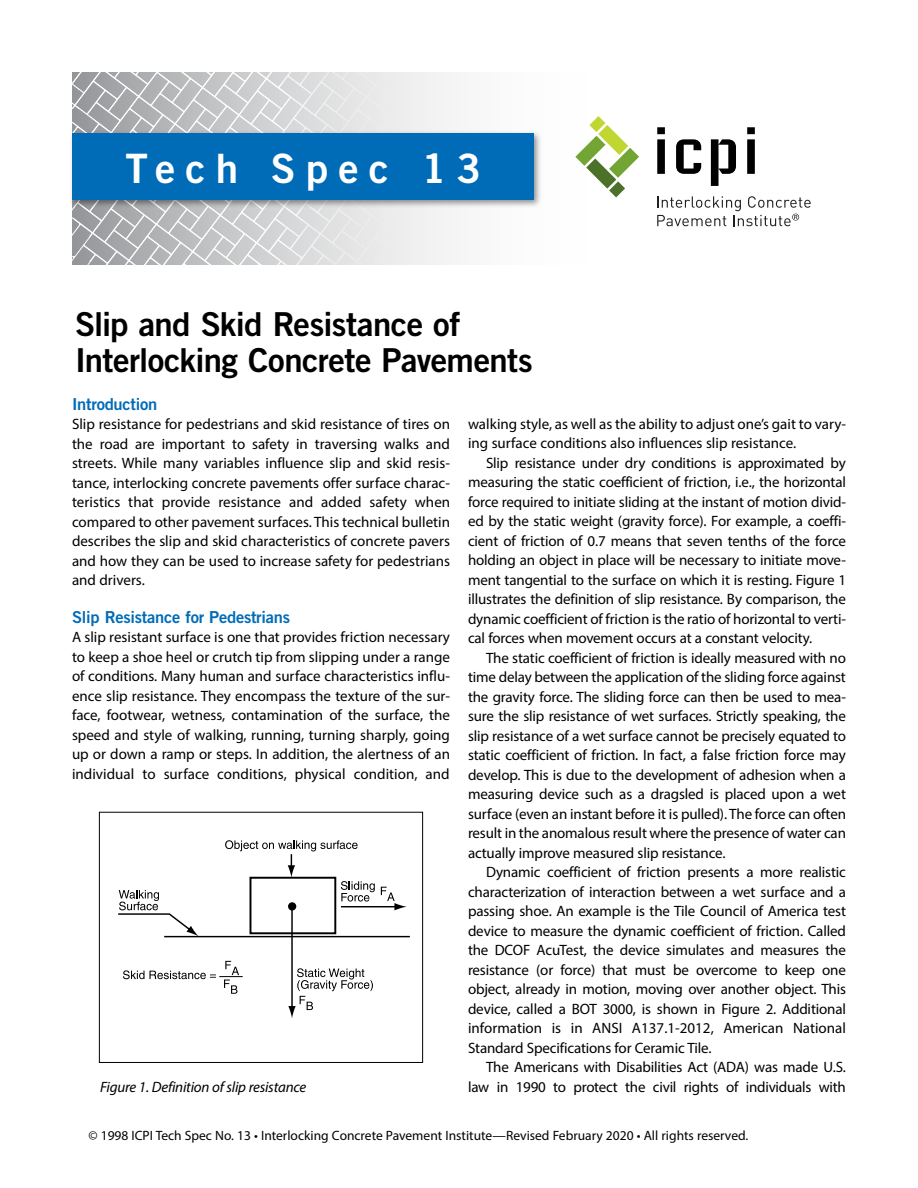
<style>
.page{position:relative;width:918px;height:1188px;background:#fff}
.page>*{position:absolute;margin:0;border:0;box-sizing:border-box;transform-origin:0 0}
.t1{font:40.5px "Trade Gothic Bold Two";letter-spacing:.25em;color:#fff}
.t2{font:33px/36px "Trade Gothic Bold Two";letter-spacing:-.02em;color:#000}
.t3{font:16.5px "Trade Gothic Bold Two";letter-spacing:-.015em;color:#006cb7}
.t4{font:15px/19.5px "Myriad Pro";letter-spacing:-.01em;color:#000;text-align:justify}
.t5{font:italic 15px "Myriad Pro";letter-spacing:-.015em;color:#000}
.t6{font:13.5px "Myriad Pro";color:#000}
</style>
<div class="page">
<div style="left:250px;top:877px;width:86px;height:57px;border:2px solid #000"></div>
<hr style="left:164px;top:936px;width:246px;height:1px;background:#000">
<div style="left:288px;top:902px;width:8px;height:9px;background:#000;border-radius:50%"></div>
<hr style="left:291px;top:905px;width:2px;height:104px;background:#000">
<hr style="left:341px;top:906px;width:56px;height:1px;background:#000">
<svg style="left:118px;top:890px;width:81px;height:46px"></svg>
<svg style="left:288px;top:968px;width:85px;height:50px"></svg>
<svg style="left:381px;top:887px;width:26px;height:23px"></svg>
<svg style="left:123px;top:961px;width:120px;height:33px"></svg>
<svg style="left:225px;top:840px;width:150px;height:62px"></svg>
<div style="left:99px;top:812px;width:324px;height:251px;border:1px solid #000"></div>
<svg style="left:73px;top:72px;width:380px;height:193px"></svg>
<div style="left:69px;top:130px;width:474px;height:79px;background:#000;opacity:.44"></div>
<div style="left:73px;top:133px;width:461px;height:67px;background:#006cb7"></div>
<svg style="left:575px;top:116px;width:64px;height:81px"></svg>
<svg style="left:657px;top:127px;width:8px;height:47px"></svg>
<svg style="left:676px;top:139px;width:25px;height:35px"></svg>
<svg style="left:711px;top:139px;width:25px;height:47px"></svg>
<svg style="left:747px;top:127px;width:8px;height:47px"></svg>
<svg style="left:657px;top:196px;width:154px;height:30px"></svg>
<h1 class="t1" style="left:125px;top:144px;width:357px">Tech Spec 13</h1>
<h2 class="t2" style="left:75px;top:306px;width:459px">Slip and Skid Resistance of<br>Interlocking Concrete Pavements</h2>
<p class="t3" style="left:72px;top:394px;width:87px">Introduction</p>
<p class="t4" style="left:72px;top:414px;width:380px">Slip resistance for pedestrians and skid resistance of tires on the road are important to safety in traversing walks and streets. While many variables influence slip and skid resis&shy;tance, interlocking concrete pavements offer surface charac&shy;teristics that provide resistance and added safety when compared to other pavement surfaces. This technical bulletin describes the slip and skid characteristics of concrete pavers and how they can be used to increase safety for pedestrians and drivers.</p>
<p class="t3" style="left:72px;top:607px;width:220px">Slip Resistance for Pedestrians</p>
<p class="t4" style="left:72px;top:627px;width:380px">A slip resistant surface is one that provides friction necessary to keep a shoe heel or crutch tip from slipping under a range of conditions. Many human and surface characteristics influ&shy;ence slip resistance. They encompass the texture of the sur&shy;face, footwear, wetness, contamination of the surface, the speed and style of walking, running, turning sharply, going up or down a ramp or steps. In addition, the alertness of an individual to surface conditions, physical condition, and</p>
<p class="t4" style="left:468px;top:414px;width:379px">walking style, as well as the ability to adjust one’s gait to vary&shy;ing surface conditions also influences slip resistance.</p>
<p class="t4" style="left:468px;top:453px;width:380px;text-indent:18px">Slip resistance under dry conditions is approximated by measuring the static coefficient of friction, i.e., the horizontal force required to initiate sliding at the instant of motion divid&shy;ed by the static weight (gravity force). For example, a coeffi&shy;cient of friction of 0.7 means that seven tenths of the force holding an object in place will be necessary to initiate move&shy;ment tangential to the surface on which it is resting. Figure 1 illustrates the definition of slip resistance. By comparison, the dynamic coefficient of friction is the ratio of horizontal to verti&shy;cal forces when movement occurs at a constant velocity.</p>
<p class="t4" style="left:468px;top:648px;width:380px;text-indent:18px">The static coefficient of friction is ideally measured with no time delay between the application of the sliding force against the gravity force. The sliding force can then be used to mea&shy;sure the slip resistance of wet surfaces. Strictly speaking, the slip resistance of a wet surface cannot be precisely equated to static coefficient of friction. In fact, a false friction force may develop. This is due to the development of adhesion when a measuring device such as a dragsled is placed upon a wet surface (even an instant before it is pulled). The force can often result in the anomalous result where the presence of water can actually improve measured slip resistance.</p>
<p class="t4" style="left:468px;top:862px;width:380px;text-indent:18px">Dynamic coefficient of friction presents a more realistic characterization of interaction between a wet surface and a passing shoe. An example is the Tile Council of America test device to measure the dynamic coefficient of friction. Called the DCOF AcuTest, the device simulates and measures the resistance (or force) that must be overcome to keep one object, already in motion, moving over another object. This device, called a BOT 3000, is shown in Figure 2. Additional information is in ANSI A137.1-2012, American National Standard Specifications for Ceramic Tile.</p>
<p class="t4" style="left:486px;top:1057px;width:362px">The Americans with Disabilities Act (ADA) was made U.S.</p>
<p class="t5" style="left:100px;top:1077px;width:208px">Figure 1. Definition of slip resistance</p>
<p class="t4" style="left:468px;top:1077px;width:379px">law in 1990 to protect the civil rights of individuals with</p>
<p class="t6" style="left:88px;top:1127px;width:661px">© 1998 ICPI Tech Spec No. 13 • Interlocking Concrete Pavement Institute—Revised February 2020 • All rights reserved.</p>
</div>
